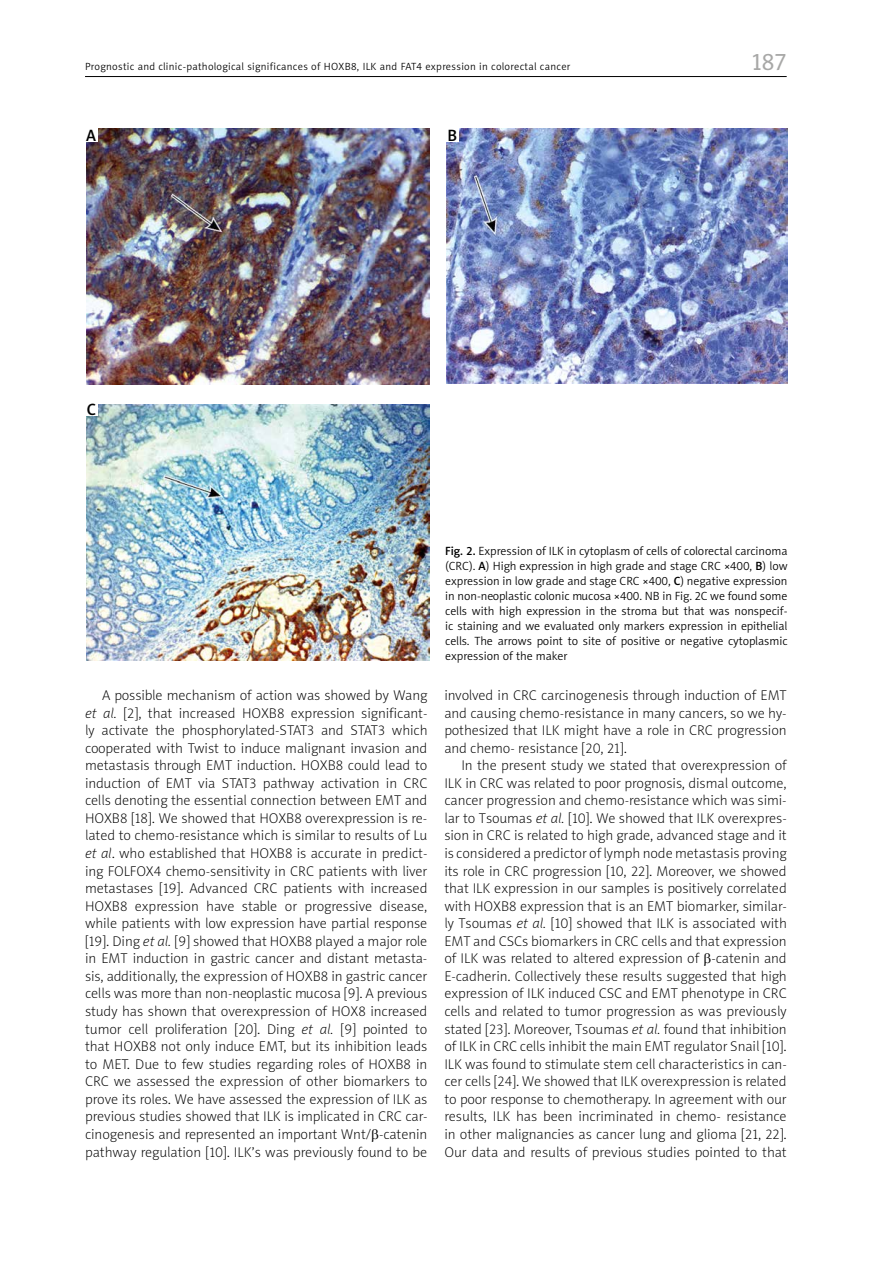
<style>
.page{position:relative;width:893px;height:1263px;background:#fff}
.page>*{position:absolute;margin:0;border:0;box-sizing:border-box;transform-origin:0 0}
.t1{font:24px "Naomi Sans EFN";color:#a8a8a7}
.t2{font:16.5px "Naomi Sans EFN Medium";color:#000}
.t3{font:14.25px/17.5px "Naomi Sans EFN Thin";color:#000;text-align:justify}
.t4{font:12px/15px "Naomi Sans EFN Light";color:#000;text-align:justify}
.t5{font:10.5px "Naomi Sans EFN Light";letter-spacing:.03em;color:#000}
.s1{font-style:italic}
.s2{font-family:"Naomi Sans EFN Medium"}
</style>
<div class="page">
<hr style="left:85px;top:76px;width:702px;height:1px;background:#000">
<img style="left:87px;top:128px;width:342px;height:256px">
<img style="left:447px;top:128px;width:341px;height:256px">
<div style="left:85px;top:128px;width:13px;height:14px;background:#fff"></div>
<img style="left:87px;top:404px;width:342px;height:256px">
<div style="left:85px;top:401px;width:13px;height:15px;background:#fff"></div>
<div style="left:446px;top:128px;width:13px;height:14px;background:#fff"></div>
<p class="t5" style="left:85px;top:61px;width:487px">Prognostic and clinic-pathological significances of HOXB8, ILK and FAT4 expression in colorectal cancer</p>
<h1 class="t1" style="left:752px;top:48px;width:36px">187</h1>
<p class="t2" style="left:86px;top:125px;width:11px">A</p>
<p class="t2" style="left:447px;top:125px;width:11px">B</p>
<p class="t2" style="left:87px;top:399px;width:11px">C</p>
<p class="t3" style="left:85px;top:686px;width:344px;text-indent:17px">A possible mechanism of action was showed by Wang <span class="s1">et al.</span> [2], that increased HOXB8 expression significant&shy;ly activate the phosphorylated-STAT3 and STAT3 which cooperated with Twist to induce malignant invasion and metastasis through EMT induction. HOXB8 could lead to induction of EMT via STAT3 pathway activation in CRC cells denoting the essential connection between EMT and HOXB8 [18]. We showed that HOXB8 overexpression is re&shy;lated to chemo-resistance which is similar to results of Lu <span class="s1">et al</span>. who established that HOXB8 is accurate in predict&shy;ing FOLFOX4 chemo-sensitivity in CRC patients with liver metastases [19]. Advanced CRC patients with increased HOXB8 expression have stable or progressive disease, while patients with low expression have partial response [19]. Ding <span class="s1">et al.</span> [9] showed that HOXB8 played a major role in EMT induction in gastric cancer and distant metasta&shy;sis, additionally, the expression of HOXB8 in gastric cancer cells was more than non-neoplastic mucosa [9]. A previous study has shown that overexpression of HOX8 increased tumor cell proliferation [20]. Ding <span class="s1">et al.</span> [9] pointed to that HOXB8 not only induce EMT, but its inhibition leads to MET. Due to few studies regarding roles of HOXB8 in CRC we assessed the expression of other biomarkers to prove its roles. We have assessed the expression of ILK as previous studies showed that ILK is implicated in CRC car&shy;cinogenesis and represented an important Wnt/ -catenin pathway regulation [10]. ILK’s was previously found to be</p>
<p class="t4" style="left:445px;top:544px;width:344px"><span class="s2">Fig. 2.</span> Expression of ILK in cytoplasm of cells of colorectal carcinoma (CRC). <span class="s2">A</span>) High expression in high grade and stage CRC ×400, <span class="s2">B</span>) low expression in low grade and stage CRC ×400, <span class="s2">C</span>) negative expression in non-neoplastic colonic mucosa ×400. NB in Fig. 2C we found some cells with high expression in the stroma but that was nonspecif&shy;ic staining and we evaluated only markers expression in epithelial cells. The arrows point to site of positive or negative cytoplasmic expression of the maker</p>
<p class="t3" style="left:444px;top:686px;width:344px">involved in CRC carcinogenesis through induction of EMT and causing chemo-resistance in many cancers, so we hy&shy;pothesized that ILK might have a role in CRC progression and chemo- resistance [20, 21].</p>
<p class="t3" style="left:444px;top:757px;width:344px;text-indent:17px">In the present study we stated that overexpression of ILK in CRC was related to poor prognosis, dismal outcome, cancer progression and chemo-resistance which was simi&shy;lar to Tsoumas <span class="s1">et al.</span> [10]. We showed that ILK overexpres&shy;sion in CRC is related to high grade, advanced stage and it is considered a predictor of lymph node metastasis proving its role in CRC progression [10, 22]. Moreover, we showed that ILK expression in our samples is positively correlated with HOXB8 expression that is an EMT biomarker, similar&shy;ly Tsoumas <span class="s1">et al.</span> [10] showed that ILK is associated with EMT and CSCs biomarkers in CRC cells and that expression of ILK was related to altered expression of -catenin and E-cadherin. Collectively these results suggested that high expression of ILK induced CSC and EMT phenotype in CRC cells and related to tumor progression as was previously stated [23]. Moreover, Tsoumas <span class="s1">et al.</span> found that inhibition of ILK in CRC cells inhibit the main EMT regulator Snail [10].<br>ILK was found to stimulate stem cell characteristics in can&shy;cer cells [24]. We showed that ILK overexpression is related to poor response to chemotherapy. In agreement with our results, ILK has been incriminated in chemo- resistance in other malignancies as cancer lung and glioma [21, 22].<br>Our data and results of previous studies pointed to that</p>
</div>
